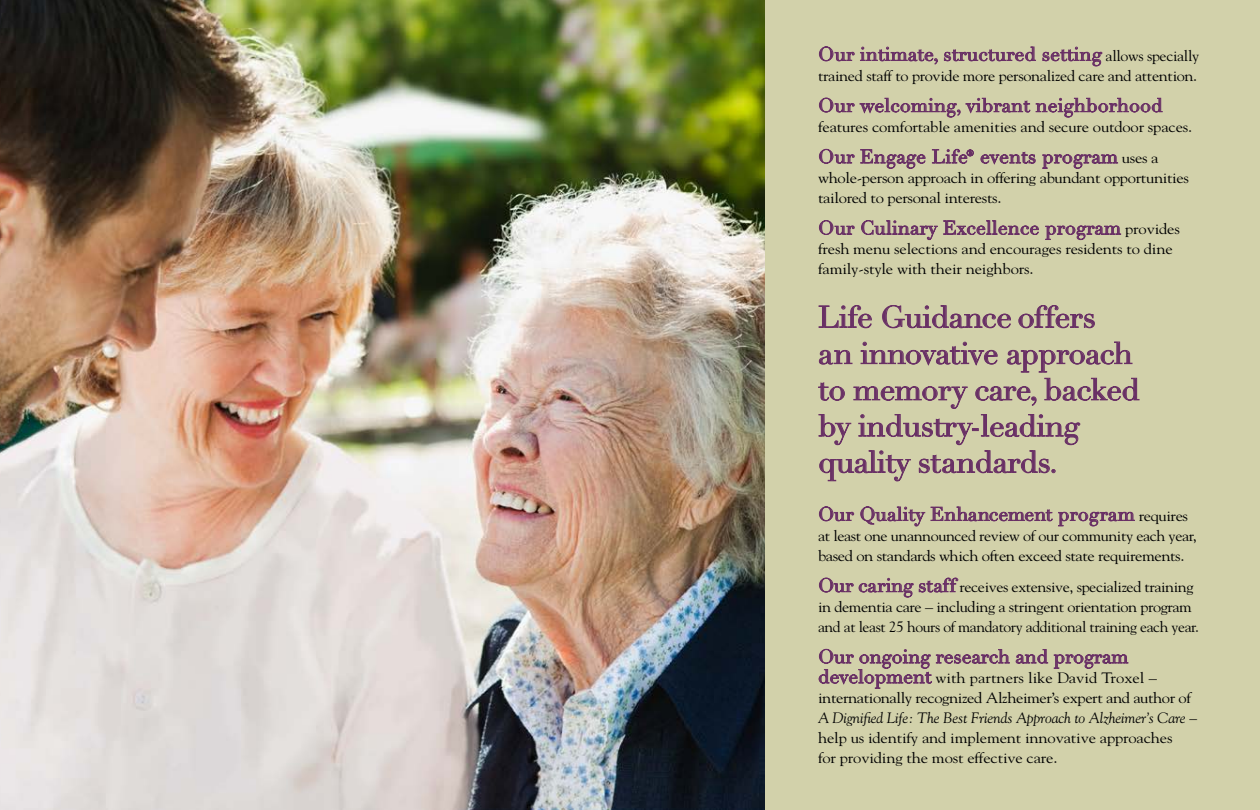
<style>
.page{position:relative;width:1260px;height:810px;background:#fff}
.page>*{position:absolute;margin:0;border:0;box-sizing:border-box;transform-origin:0 0}
.t1{font:30px/36.2px "Didot LT Std";letter-spacing:-.02em;color:#693065;scale:1.04 1}
.t2{font:18.75px "Didot LT Std";letter-spacing:.01em;color:#693065;scale:1.04 1}
.t3{font:15px/20px "Goudy Std";letter-spacing:-.02em;color:#000;scale:1.1 1}
.t4{font:15px/20px "Goudy Std";letter-spacing:-.02em;color:#000;scale:1.07 1}
.t5{font:15px "Goudy Std";letter-spacing:-.02em;color:#000;scale:1.08 1}
.s1{font-family:"Goudy Std";font-size:15px;color:#000}
.s2{font-size:16.25px}
.s3{font-family:"Didot LT Std";font-size:18.75px;color:#693065}
.s4{font-style:italic}
</style>
<div class="page">
<img style="left:0;top:0;width:765px;height:810px">
<div style="left:765px;top:0;width:495px;height:810px;background:#d2d1aa"></div>
<svg style="left:819px;top:46px;width:119px;height:19px"></svg>
<svg style="left:944px;top:46px;width:92px;height:15px"></svg>
<svg style="left:1042px;top:47px;width:60px;height:19px"></svg>
<svg style="left:819px;top:98px;width:344px;height:20px"></svg>
<svg style="left:819px;top:149px;width:107px;height:20px"></svg>
<svg style="left:932px;top:149px;width:42px;height:15px"></svg>
<svg style="left:980px;top:151px;width:56px;height:14px"></svg>
<svg style="left:1042px;top:154px;width:76px;height:15px"></svg>
<svg style="left:819px;top:220px;width:36px;height:15px"></svg>
<svg style="left:861px;top:220px;width:178px;height:20px"></svg>
<svg style="left:1045px;top:225px;width:76px;height:15px"></svg>
<svg style="left:819px;top:305px;width:53px;height:23px"></svg>
<svg style="left:882px;top:305px;width:129px;height:23px"></svg>
<svg style="left:1018px;top:305px;width:77px;height:23px"></svg>
<svg style="left:818px;top:342px;width:322px;height:139px"></svg>
<svg style="left:819px;top:506px;width:35px;height:15px"></svg>
<svg style="left:860px;top:506px;width:65px;height:20px"></svg>
<svg style="left:931px;top:506px;width:204px;height:20px"></svg>
<svg style="left:819px;top:578px;width:139px;height:20px"></svg>
<svg style="left:1016px;top:649px;width:32px;height:15px"></svg>
<svg style="left:1054px;top:654px;width:75px;height:15px"></svg>
<svg style="left:819px;top:649px;width:191px;height:40px"></svg>
<p class="t2" style="left:818px;top:43px;width:368px">Our intimate, structured setting <span class="s1">allows specially</span></p>
<p class="t5" style="left:818px;top:66px;width:353px">trained staff to provide more personalized care and attention.</p>
<p class="t2" style="left:818px;top:94px;width:333px">Our welcoming, vibrant neighborhood</p>
<p class="t3" style="left:818px;top:116px;width:342px">features comfortable amenities and secure outdoor spaces.</p>
<p class="t2" style="left:818px;top:145px;width:329px">Our Engage Life<span class="s2">®</span> events program <span class="s1">uses a</span></p>
<p class="t3" style="left:818px;top:168px;width:339px">whole-person approach in offering abundant opportunities tailored to personal interests.</p>
<p class="t2" style="left:818px;top:217px;width:349px">Our Culinary Excellence program <span class="s1">provides</span></p>
<p class="t3" style="left:818px;top:239px;width:324px">fresh menu selections and encourages residents to dine family-style with their neighbors.</p>
<h1 class="t1" style="left:818px;top:300px;width:311px">Life Guidance offers<br>an innovative approach to memory care, backed by industry-leading quality standards.</h1>
<p class="t2" style="left:818px;top:503px;width:357px">Our Quality Enhancement program <span class="s1">requires</span></p>
<p class="t4" style="left:818px;top:525px;width:356px">at least one unannounced review of our community each year, based on standards which often exceed state requirements.</p>
<p class="t4" style="left:818px;top:576px;width:358px"><span class="s3">Our caring staff</span> receives extensive, specialized training in dementia care – including a stringent orientation program and at least 25 hours of mandatory additional training each year.</p>
<p class="t2" style="left:818px;top:645px;width:300px">Our ongoing research and program</p>
<p class="t3" style="left:818px;top:668px;width:346px"><span class="s3">development</span> with partners like David Troxel – internationally recognized Alzheimer’s expert and author of <span class="s4">A Dignified Life: The Best Friends Approach to Alzheimer’s Care</span> – help us identify and implement innovative approaches<br>for providing the most effective care.</p>
</div>
